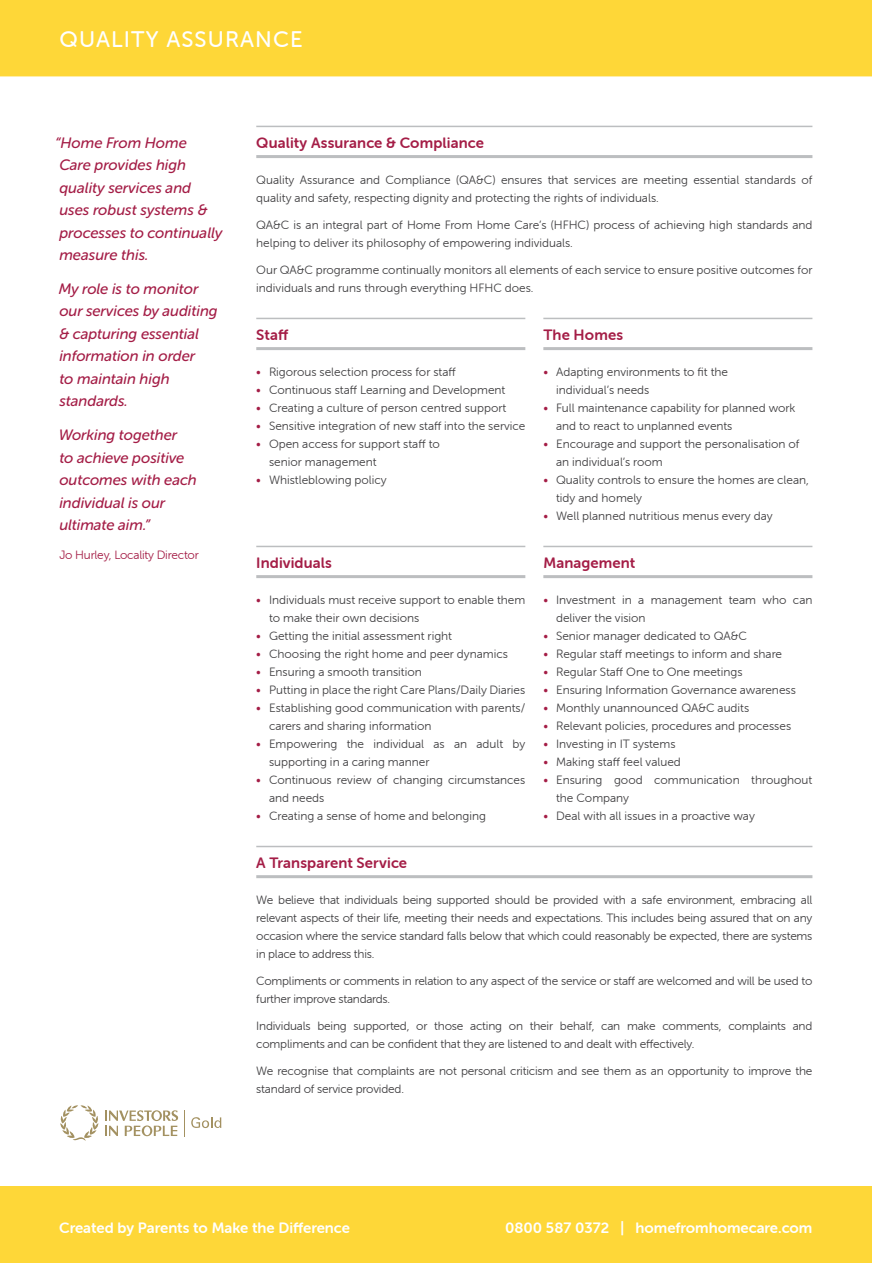
<style>
.page{position:relative;width:872px;height:1263px;background:#fff}
.page>*{position:absolute;margin:0;border:0;box-sizing:border-box;transform-origin:0 0}
.t1{font:22.5px "Museo Sans Rounded 500";letter-spacing:.05em;color:#fff}
.t2{font:italic 15px/22.5px "Museo Sans Rounded 500";letter-spacing:-.005em;color:#a41d46}
.t3{font:15px "Museo Sans Rounded 700";letter-spacing:.01em;color:#a41d46}
.t4{font:15px "Museo Sans Rounded 700";color:#fff}
.t5{font:12px/18px "Museo Sans Rounded 300";color:#414042}
.t6{font:12px/18px "Museo Sans Rounded 300";letter-spacing:-.02em;color:#414042}
.t7{font:12px "Museo Sans Rounded 300";letter-spacing:-.015em;color:#a41d46}
.s1{color:#a41d46}
</style>
<div class="page">
<div style="left:0;top:0;width:872px;height:76px;background:#fed738"></div>
<div style="left:0;top:1186px;width:872px;height:77px;background:#fed738"></div>
<hr style="left:256px;top:126px;width:556px;height:1px;background:#bcbec0">
<hr style="left:256px;top:155px;width:556px;height:3px;background:#bcbec0">
<hr style="left:256px;top:318px;width:269px;height:1px;background:#bcbec0">
<hr style="left:256px;top:347px;width:269px;height:3px;background:#bcbec0">
<hr style="left:256px;top:546px;width:269px;height:1px;background:#bcbec0">
<hr style="left:256px;top:575px;width:269px;height:3px;background:#bcbec0">
<hr style="left:543px;top:318px;width:269px;height:1px;background:#bcbec0">
<hr style="left:543px;top:347px;width:269px;height:3px;background:#bcbec0">
<hr style="left:543px;top:546px;width:269px;height:1px;background:#bcbec0">
<hr style="left:543px;top:575px;width:269px;height:3px;background:#bcbec0">
<hr style="left:256px;top:846px;width:556px;height:1px;background:#bcbec0">
<hr style="left:256px;top:875px;width:556px;height:3px;background:#bcbec0">
<svg style="left:105px;top:1110px;width:73px;height:26px"></svg>
<svg style="left:60px;top:1105px;width:39px;height:36px"></svg>
<svg style="left:191px;top:1117px;width:30px;height:11px"></svg>
<svg style="left:184px;top:1110px;width:1px;height:26px"></svg>
<h1 class="t1" style="left:60px;top:27px;width:245px">QUALITY ASSURANCE</h1>
<p class="t2" style="left:55px;top:131px;width:169px">“Home From Home<br>Care provides high quality services and<br>uses robust systems &amp; processes to continually measure this.</p>
<p class="t2" style="left:59px;top:277px;width:160px">My role is to monitor our services by auditing &amp; capturing essential information in order<br>to maintain high standards.</p>
<p class="t2" style="left:59px;top:424px;width:140px">Working together<br>to achieve positive outcomes with each individual is our ultimate aim.”</p>
<p class="t7" style="left:59px;top:549px;width:141px">Jo Hurley, Locality Director</p>
<p class="t3" style="left:256px;top:134px;width:229px">Quality Assurance &amp; Compliance</p>
<p class="t5" style="left:256px;top:171px;width:557px">Quality Assurance and Compliance (QA&amp;C) ensures that services are meeting essential standards of quality and safety, respecting dignity and protecting the rights of individuals.</p>
<p class="t5" style="left:256px;top:216px;width:557px">QA&amp;C is an integral part of Home From Home Care’s (HFHC) process of achieving high standards and helping to deliver its philosophy of empowering individuals.</p>
<p class="t5" style="left:256px;top:261px;width:557px">Our QA&amp;C programme continually monitors all elements of each service to ensure positive outcomes for individuals and runs through everything HFHC does.</p>
<p class="t3" style="left:256px;top:326px;width:33px">Staff</p>
<p class="t5" style="left:256px;top:363px;width:201px"><span class="s1">•</span> Rigorous selection process for staff</p>
<p class="t5" style="left:256px;top:381px;width:251px"><span class="s1">•</span> Continuous staff Learning and Development</p>
<p class="t5" style="left:256px;top:399px;width:251px"><span class="s1">•</span> Creating a culture of person centred support</p>
<p class="t5" style="left:256px;top:417px;width:270px"><span class="s1">•</span> Sensitive integration of new staff into the service</p>
<p class="t5" style="left:269px;top:435px;width:172px;text-indent:-13px"><span class="s1">•</span> Open access for support staff to senior management</p>
<p class="t5" style="left:256px;top:471px;width:132px"><span class="s1">•</span> Whistleblowing policy</p>
<p class="t3" style="left:543px;top:326px;width:81px">The Homes</p>
<p class="t5" style="left:556px;top:363px;width:173px;text-indent:-13px"><span class="s1">•</span> Adapting environments to fit the individual’s needs</p>
<p class="t5" style="left:556px;top:399px;width:241px;text-indent:-13px"><span class="s1">•</span> Full maintenance capability for planned work and to react to unplanned events</p>
<p class="t5" style="left:556px;top:435px;width:245px;text-indent:-13px"><span class="s1">•</span> Encourage and support the personalisation of an individual’s room</p>
<p class="t5" style="left:556px;top:471px;width:254px;text-indent:-13px"><span class="s1">•</span> Quality controls to ensure the homes are clean, tidy and homely</p>
<p class="t5" style="left:543px;top:507px;width:231px"><span class="s1">•</span> Well planned nutritious menus every day</p>
<p class="t3" style="left:543px;top:554px;width:93px">Management</p>
<p class="t5" style="left:556px;top:591px;width:258px;text-indent:-13px"><span class="s1">•</span> Investment in a management team who can deliver the vision</p>
<p class="t5" style="left:543px;top:627px;width:205px"><span class="s1">•</span> Senior manager dedicated to QA&amp;C</p>
<p class="t5" style="left:543px;top:645px;width:240px"><span class="s1">•</span> Regular staff meetings to inform and share</p>
<p class="t5" style="left:543px;top:663px;width:201px"><span class="s1">•</span> Regular Staff One to One meetings</p>
<p class="t5" style="left:543px;top:681px;width:254px"><span class="s1">•</span> Ensuring Information Governance awareness</p>
<p class="t5" style="left:543px;top:699px;width:207px"><span class="s1">•</span> Monthly unannounced QA&amp;C audits</p>
<p class="t5" style="left:543px;top:717px;width:249px"><span class="s1">•</span> Relevant policies, procedures and processes</p>
<p class="t5" style="left:543px;top:735px;width:134px"><span class="s1">•</span> Investing in IT systems</p>
<p class="t5" style="left:543px;top:753px;width:139px"><span class="s1">•</span> Making staff feel valued</p>
<p class="t5" style="left:556px;top:771px;width:258px;text-indent:-13px"><span class="s1">•</span> Ensuring good communication throughout the Company</p>
<p class="t5" style="left:543px;top:807px;width:213px"><span class="s1">•</span> Deal with all issues in a proactive way</p>
<p class="t3" style="left:256px;top:554px;width:77px">Individuals</p>
<p class="t5" style="left:269px;top:591px;width:258px;text-indent:-13px"><span class="s1">•</span> Individuals must receive support to enable them to make their own decisions</p>
<p class="t5" style="left:256px;top:627px;width:197px"><span class="s1">•</span> Getting the initial assessment right</p>
<p class="t5" style="left:256px;top:645px;width:253px"><span class="s1">•</span> Choosing the right home and peer dynamics</p>
<p class="t5" style="left:256px;top:663px;width:167px"><span class="s1">•</span> Ensuring a smooth transition</p>
<p class="t5" style="left:256px;top:681px;width:270px"><span class="s1">•</span> Putting in place the right Care Plans/Daily Diaries</p>
<p class="t5" style="left:269px;top:699px;width:258px;text-indent:-13px"><span class="s1">•</span> Establishing good communication with parents/ carers and sharing information</p>
<p class="t5" style="left:269px;top:735px;width:258px;text-indent:-13px"><span class="s1">•</span> Empowering the individual as an adult by supporting in a caring manner</p>
<p class="t5" style="left:269px;top:771px;width:258px;text-indent:-13px"><span class="s1">•</span> Continuous review of changing circumstances and needs</p>
<p class="t5" style="left:256px;top:807px;width:231px"><span class="s1">•</span> Creating a sense of home and belonging</p>
<p class="t3" style="left:256px;top:854px;width:152px">A Transparent Service</p>
<p class="t5" style="left:256px;top:891px;width:557px;text-align:justify">We believe that individuals being supported should be provided with a safe environment, embracing all relevant aspects of their life, meeting their needs and expectations. This includes being assured that on any occasion where the service standard falls below that which could reasonably be expected, there are systems in place to address this.</p>
<p class="t6" style="left:256px;top:972px;width:557px">Compliments or comments in relation to any aspect of the service or staff are welcomed and will be used to further improve standards.</p>
<p class="t5" style="left:256px;top:1017px;width:557px">Individuals being supported, or those acting on their behalf, can make comments, complaints and compliments and can be confident that they are listened to and dealt with effectively.</p>
<p class="t5" style="left:256px;top:1062px;width:557px">We recognise that complaints are not personal criticism and see them as an opportunity to improve the standard of service provided.</p>
<p class="t4" style="left:59px;top:1219px;width:292px">Created by Parents to Make the Difference</p>
<p class="t4" style="left:505px;top:1219px;width:309px">0800 587 0372 | homefromhomecare.com</p>
</div>
